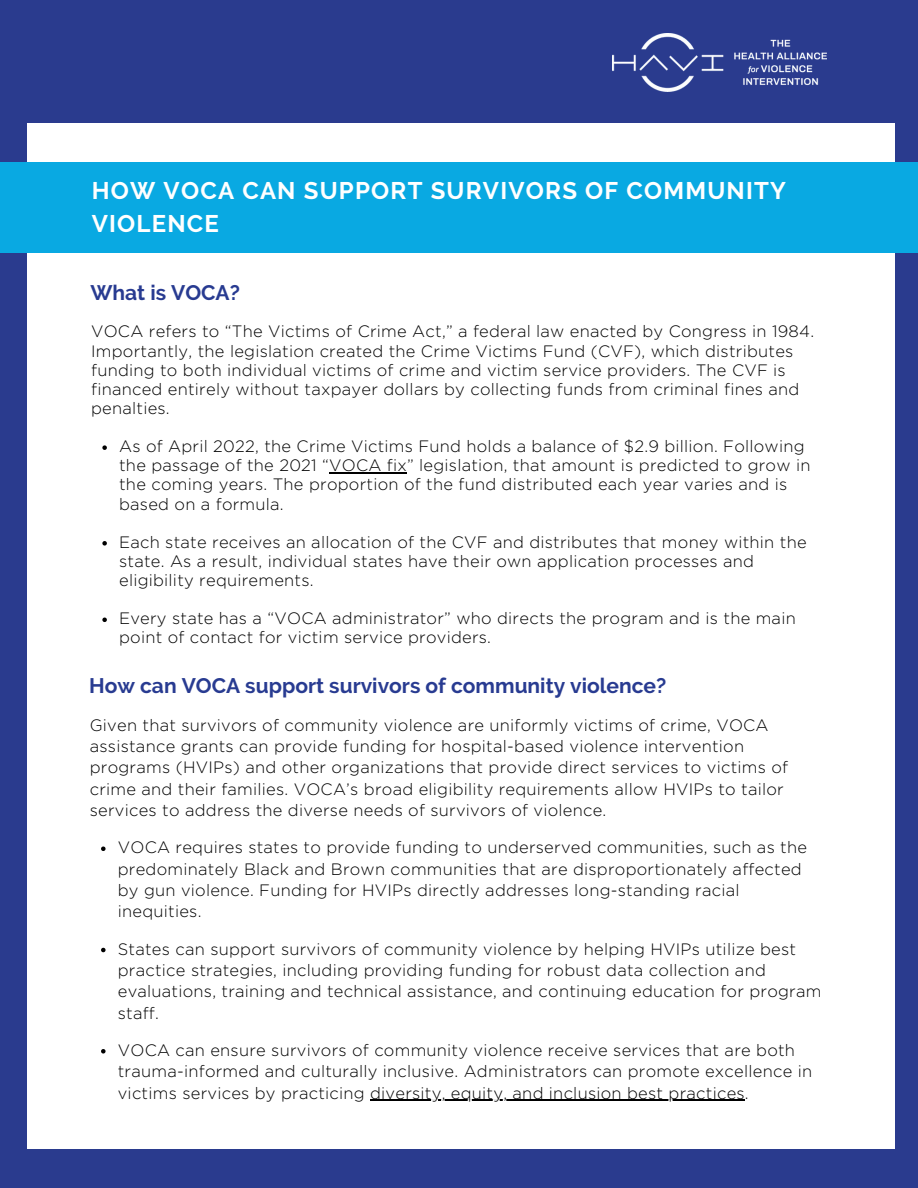
<style>
.page{position:relative;width:918px;height:1188px;background:#2a3b8e}
.page>*{position:absolute;margin:0;border:0;box-sizing:border-box;transform-origin:0 0}
.t1{font:700 24px/32.7px "Raleway";letter-spacing:.05em;color:#fff}
.t2{font:700 21px "Raleway";color:#283b91}
.t3{font:300 16.5px/21.3px "Gotham";letter-spacing:.015em;color:#000}
.s1{font-family:"Gotham";font-size:21px}
</style>
<div class="page">
<div style="left:27px;top:124px;width:867px;height:1024px;background:#fff"></div>
<img style="left:612px;top:33px;width:214px;height:59px">
<div style="left:0;top:163px;width:918px;height:90px;background:#09a9e2"></div>
<svg style="left:102px;top:445px;width:5px;height:5px"></svg>
<hr style="left:329px;top:472px;width:78px;height:2px;background:#000">
<svg style="left:102px;top:541px;width:5px;height:5px"></svg>
<svg style="left:102px;top:618px;width:5px;height:4px"></svg>
<svg style="left:101px;top:847px;width:5px;height:4px"></svg>
<svg style="left:101px;top:948px;width:5px;height:4px"></svg>
<svg style="left:101px;top:1049px;width:5px;height:5px"></svg>
<hr style="left:370px;top:1100px;width:375px;height:1px;background:#000">
<h1 class="t1" style="left:92px;top:174px;width:696px;text-indent:-30px"><span class="s1">R O</span>H<span class="s1">L</span>O<span class="s1">E</span>W<span class="s1">S A</span>VO<span class="s1">N</span> C<span class="s1">D</span>A<span class="s1">R</span>C<span class="s1">E</span>A<span class="s1">S</span>N<span class="s1">P O</span>SU<span class="s1">N</span>P<span class="s1">S</span>P<span class="s1">I B</span>O<span class="s1">I</span>R<span class="s1">L</span>T<span class="s1">I T</span>S<span class="s1">I</span>U<span class="s1">E</span>R<span class="s1">S</span>VIVORS OF COMMUNITY<br>VIOLENCE</h1>
<p class="t2" style="left:90px;top:280px;width:151px">What is VOCA?</p>
<p class="t3" style="left:91px;top:322px;width:725px;line-height:19.2px">VOCA refers to “The Victims of Crime Act,” a federal law enacted by Congress in 1984.<br>Importantly, the legislation created the Crime Victims Fund (CVF), which distributes funding to both individual victims of crime and victim service providers. The CVF is financed entirely without taxpayer dollars by collecting funds from criminal fines and penalties.</p>
<p class="t3" style="left:119px;top:437px;width:693px;line-height:19.2px">As of April 2022, the Crime Victims Fund holds a balance of $2.9 billion. Following the passage of the 2021 “VOCA fix” legislation, that amount is predicted to grow in the coming years. The proportion of the fund distributed each year varies and is based on a formula.</p>
<p class="t3" style="left:119px;top:532px;width:689px;line-height:19.2px">Each state receives an allocation of the CVF and distributes that money within the state. As a result, individual states have their own application processes and eligibility requirements.</p>
<p class="t3" style="left:119px;top:609px;width:678px;line-height:19.2px">Every state has a “VOCA administrator” who directs the program and is the main point of contact for victim service providers.</p>
<p class="t2" style="left:89px;top:673px;width:579px">How can VOCA support survivors of community violence?</p>
<p class="t3" style="left:90px;top:714px;width:700px">Given that survivors of community violence are uniformly victims of crime, VOCA assistance grants can provide funding for hospital-based violence intervention programs (HVIPs) and other organizations that provide direct services to victims of crime and their families. VOCA’s broad eligibility requirements allow HVIPs to tailor services to address the diverse needs of survivors of violence.</p>
<p class="t3" style="left:118px;top:837px;width:691px">VOCA requires states to provide funding to underserved communities, such as the predominately Black and Brown communities that are disproportionately affected by gun violence. Funding for HVIPs directly addresses long-standing racial inequities.</p>
<p class="t3" style="left:118px;top:938px;width:705px">States can support survivors of community violence by helping HVIPs utilize best practice strategies, including providing funding for robust data collection and evaluations, training and technical assistance, and continuing education for program staff.</p>
<p class="t3" style="left:118px;top:1039px;width:696px">VOCA can ensure survivors of community violence receive services that are both trauma-informed and culturally inclusive. Administrators can promote excellence in victims services by practicing diversity, equity, and inclusion best practices.</p>
</div>
